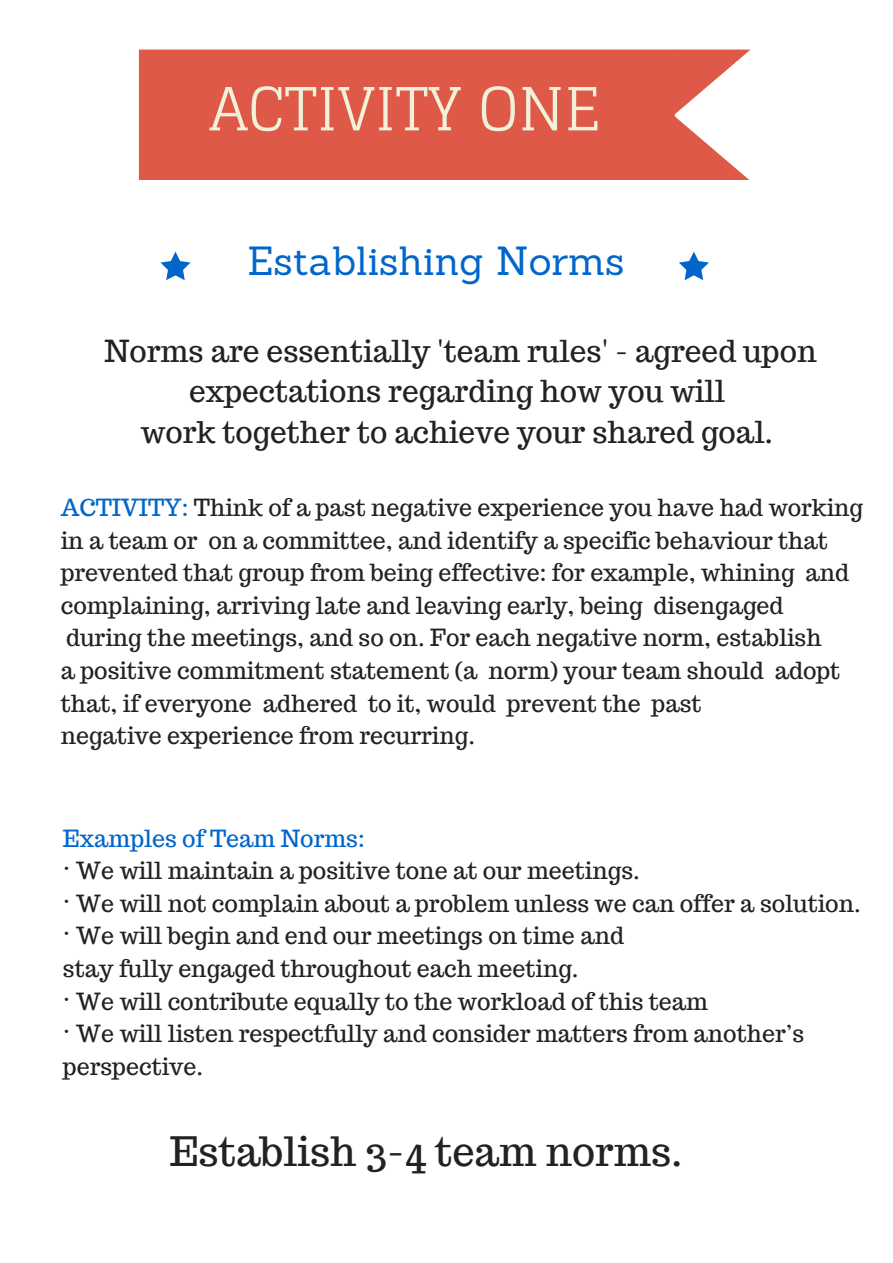
<style>
.page{position:relative;width:893px;height:1263px;background:#fff}
.page>*{position:absolute;margin:0;border:0;box-sizing:border-box;transform-origin:0 0}
.t1{font:59.4px "Glegoo";color:#f1f1d9}
.t2{font:39.6px "Trocchi";color:#222}
.t3{font:39.6px "Sanchez";color:#06c}
.t4{font:29.7px/40.5px "Trocchi";color:#222;text-align:center}
.t5{font:23.1px/32.5px "Trocchi";color:#222}
.t6{font:23.1px "Trocchi";color:#06c}
.s1{color:#06c}
</style>
<div class="page">
<svg style="left:674px;top:50px;width:76px;height:130px"></svg>
<div style="left:139px;top:50px;width:535px;height:130px;background:#de5947"></div>
<svg style="left:679px;top:252px;width:30px;height:28px"></svg>
<svg style="left:160px;top:252px;width:30px;height:28px"></svg>
<h1 class="t1" style="left:209px;top:72px;width:393px">ACTIVITY ONE</h1>
<h2 class="t3" style="left:247px;top:236px;width:378px">Establishing Norms</h2>
<p class="t4" style="left:104px;top:331px;width:713px">Norms are essentially 'team rules' - agreed upon expectations regarding how you will<br>work together to achieve your shared goal.</p>
<p class="t5" style="left:61px;top:491px;width:803px"><span class="s1">ACTIVITY:</span> Think of a past negative experience you have had working in a team or on a committee, and identify a specific behaviour that prevented that group from being effective: for example, whining and complaining, arriving late and leaving early, being disengaged during the meetings, and so on. For each negative norm, establish<br>a positive commitment statement (a norm) your team should adopt that, if everyone adhered to it, would prevent the past<br>negative experience from recurring.</p>
<p class="t6" style="left:63px;top:823px;width:303px">Examples of Team Norms:</p>
<p class="t5" style="left:63px;top:854px;width:799px">· We will maintain a positive tone at our meetings.<br>· We will not complain about a problem unless we can offer a solution. · We will begin and end our meetings on time and<br>stay fully engaged throughout each meeting.<br>· We will contribute equally to the workload of this team<br>· We will listen respectfully and consider matters from another’s perspective.</p>
<h2 class="t2" style="left:170px;top:1125px;width:514px">Establish 3-4 team norms.</h2>
</div>
